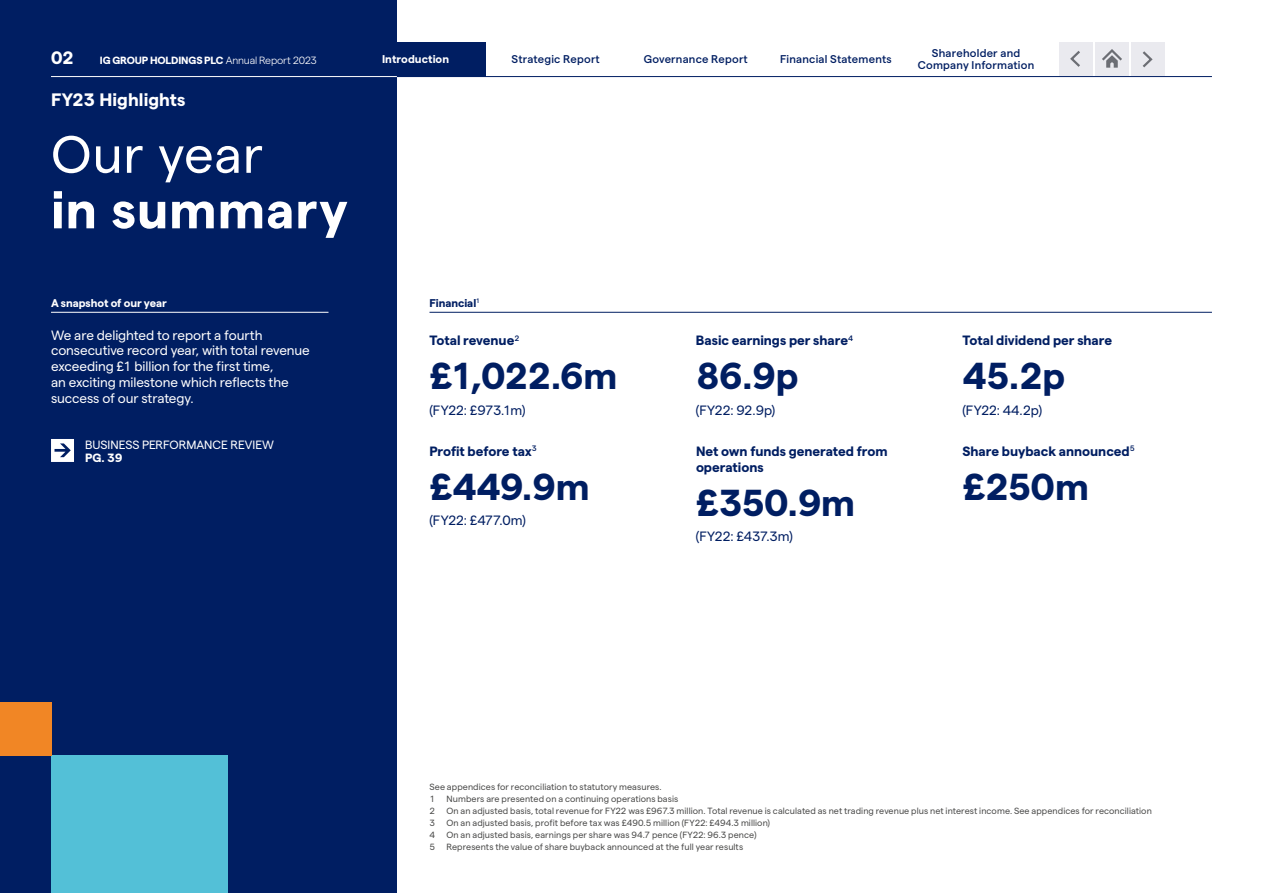
<style>
.page{position:relative;width:1263px;height:893px;background:#fff}
.page>*{position:absolute;margin:0;border:0;box-sizing:border-box;transform-origin:0 0}
.t1{font:700 52.5px "Matter IGTF";letter-spacing:.015em;color:#fff}
.t2{font:52.5px "Matter IGTF";letter-spacing:.01em;color:#fff}
.t3{font:700 37.5px "Matter IGTF";letter-spacing:-.02em;color:#001e62}
.t4{font:700 18px "Matter IGTF";letter-spacing:.005em;color:#fff}
.t5{font:13.5px/15.8px "Matter IGTF";letter-spacing:-.005em;color:#fff}
.t6{font:700 13.5px/15.8px "Matter IGTF";letter-spacing:-.005em;color:#001e62}
.t7{font:13.5px "Matter IGTF";letter-spacing:-.035em;color:#001e62}
.t8{font:12px "Matter IGTF";color:#fff}
.t9{font:700 12px "Matter IGTF";color:#fff}
.t10{font:500 11.25px/12px "Matter IGTF";letter-spacing:.02em;color:#001e62;text-align:center}
.t11{font:700 11.25px "Matter IGTF";color:#fff}
.t12{font:700 11.25px "Matter IGTF";letter-spacing:-.005em;color:#001e62}
.t13{font:700 10.5px "Matter IGTF";letter-spacing:-.01em;color:#fff}
.t14{font:9px/12px "Matter IGTF";letter-spacing:.01em;color:#4a4a49}
.t15{font:500 6.6px "Matter IGTF";color:#001e62}
.s1{font-weight:300}
</style>
<div class="page">
<div style="left:0;top:0;width:397px;height:893px;background:#001e62"></div>
<div style="left:51px;top:756px;width:176px;height:137px;background:#53c0d7"></div>
<div style="left:0;top:702px;width:51px;height:54px;background:#f18625"></div>
<div style="left:345px;top:42px;width:141px;height:34px;background:#001e62"></div>
<hr style="left:397px;top:76px;width:815px;height:1px;background:#001e62">
<hr style="left:429px;top:312px;width:783px;height:1px;background:#001e62">
<hr style="left:51px;top:312px;width:277px;height:1px;background:#fff">
<svg style="left:51px;top:439px;width:23px;height:23px"></svg>
<hr style="left:51px;top:76px;width:346px;height:1px;background:#fff">
<div style="left:1095px;top:43px;width:34px;height:33px;background:#eaeaef"></div>
<svg style="left:1102px;top:49px;width:20px;height:19px"></svg>
<div style="left:1059px;top:43px;width:33px;height:33px;background:#eaeaef"></div>
<svg style="left:1070px;top:51px;width:10px;height:16px"></svg>
<div style="left:1131px;top:43px;width:34px;height:33px;background:#eaeaef"></div>
<svg style="left:1142px;top:51px;width:11px;height:17px"></svg>
<h3 class="t4" style="left:51px;top:44px;width:24px">02</h3>
<p class="t13" style="left:100px;top:52px;width:219px">IG GROUP HOLDINGS PLC <span class="s1">Annual Report 2023</span></p>
<h3 class="t4" style="left:51px;top:86px;width:136px">FY23 Highlights</h3>
<h1 class="t2" style="left:51px;top:116px;width:213px">Our year</h1>
<h1 class="t1" style="left:51px;top:171px;width:298px">in summary</h1>
<p class="t11" style="left:382px;top:51px;width:69px">Introduction</p>
<p class="t10" style="left:511px;top:52px;width:90px">Strategic Report</p>
<p class="t10" style="left:644px;top:52px;width:106px">Governance Report</p>
<p class="t10" style="left:780px;top:52px;width:113px">Financial Statements</p>
<p class="t10" style="left:918px;top:46px;width:118px">Shareholder and<br>Company Information</p>
<p class="t11" style="left:51px;top:294px;width:117px">A snapshot of our year</p>
<p class="t15" style="left:476px;top:296px;width:6px">1</p>
<h3 class="t5" style="left:51px;top:326px;width:260px">We are delighted to report a fourth consecutive record year, with total revenue exceeding £1 billion for the first time,<br>an exciting milestone which reflects the success of our strategy.</h3>
<h3 class="t8" style="left:85px;top:436px;width:191px">BUSINESS PERFORMANCE REVIEW</h3>
<h3 class="t9" style="left:85px;top:449px;width:39px">PG. 39</h3>
<p class="t12" style="left:429px;top:294px;width:48px">Financial</p>
<h3 class="t6" style="left:429px;top:332px;width:91px">Total revenue<sup>2</sup></h3>
<h2 class="t3" style="left:429px;top:348px;width:190px">£1,022.6m</h2>
<h3 class="t7" style="left:429px;top:400px;width:97px">(FY22: £973.1m)</h3>
<h3 class="t6" style="left:429px;top:442px;width:109px">Profit before tax<sup>3</sup></h3>
<h2 class="t3" style="left:429px;top:459px;width:162px">£449.9m</h2>
<h3 class="t7" style="left:429px;top:511px;width:98px">(FY22: £477.0m)</h3>
<h3 class="t6" style="left:696px;top:332px;width:159px">Basic earnings per share<sup>4</sup></h3>
<h2 class="t3" style="left:696px;top:348px;width:104px">86.9p</h2>
<h3 class="t7" style="left:696px;top:400px;width:81px">(FY22: 92.9p)</h3>
<h3 class="t6" style="left:696px;top:442px;width:193px">Net own funds generated from operations</h3>
<h2 class="t3" style="left:696px;top:475px;width:161px">£350.9m</h2>
<h3 class="t7" style="left:696px;top:526px;width:98px">(FY22: £437.3m)</h3>
<h3 class="t6" style="left:962px;top:332px;width:151px">Total dividend per share</h3>
<h2 class="t3" style="left:962px;top:348px;width:104px">45.2p</h2>
<h3 class="t7" style="left:962px;top:400px;width:81px">(FY22: 44.2p)</h3>
<h3 class="t6" style="left:962px;top:442px;width:174px">Share buyback announced<sup>5</sup></h3>
<h2 class="t3" style="left:962px;top:459px;width:128px">£250m</h2>
<p class="t14" style="left:429px;top:780px;width:234px">See appendices for reconciliation to statutory measures.<br>1</p>
<p class="t14" style="left:446px;top:792px;width:233px">Numbers are presented on a continuing operations basis</p>
<p class="t14" style="left:429px;top:804px;width:7px">2</p>
<p class="t14" style="left:446px;top:804px;width:707px">On an adjusted basis, total revenue for FY22 was £967.3 million. Total revenue is calculated as net trading revenue plus net interest income. See appendices for reconciliation</p>
<p class="t14" style="left:429px;top:816px;width:7px">3</p>
<p class="t14" style="left:446px;top:816px;width:325px">On an adjusted basis, profit before tax was £490.5 million (FY22: £494.3 million)</p>
<p class="t14" style="left:429px;top:828px;width:7px">4</p>
<p class="t14" style="left:446px;top:828px;width:311px">On an adjusted basis, earnings per share was 94.7 pence (FY22: 96.3 pence)</p>
<p class="t14" style="left:429px;top:840px;width:7px">5</p>
<p class="t14" style="left:446px;top:840px;width:298px">Represents the value of share buyback announced at the full year results</p>
</div>
